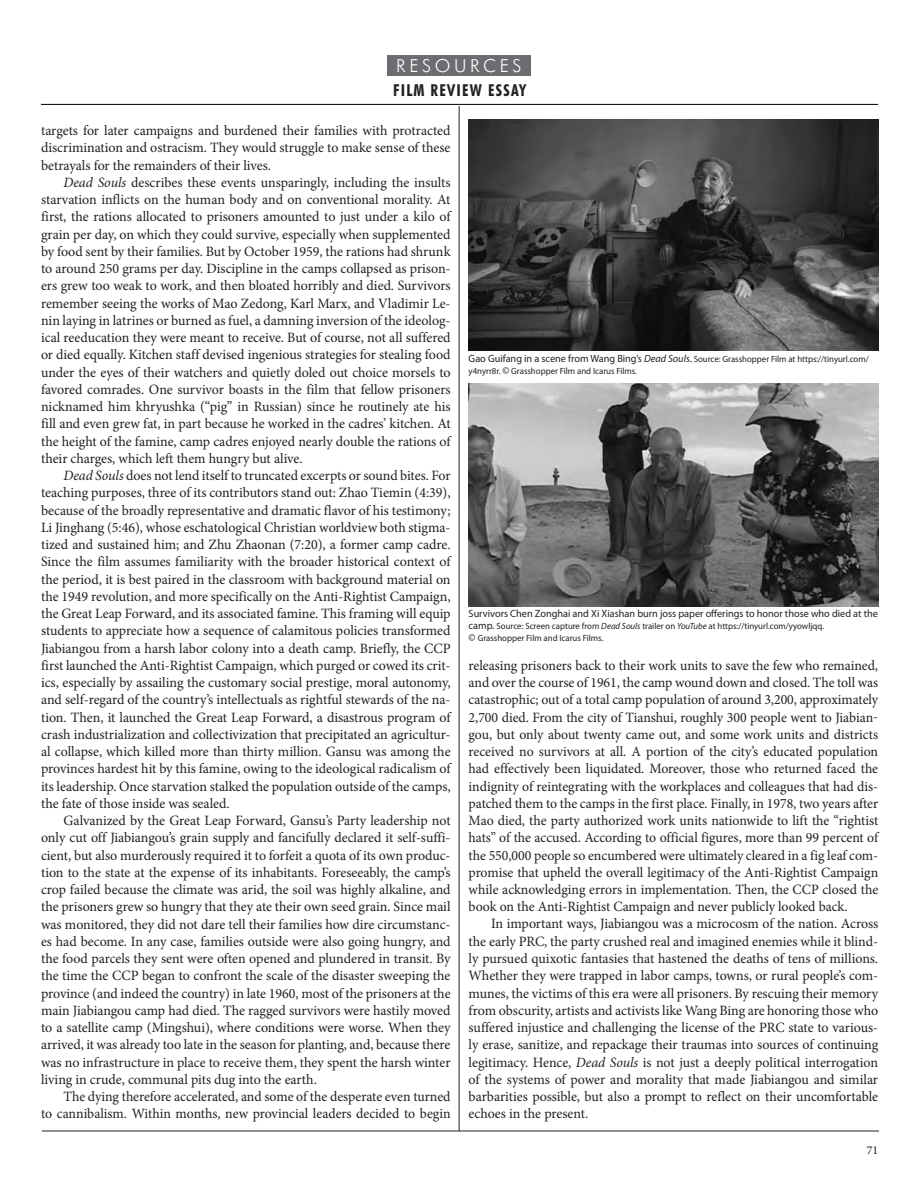
<style>
.page{position:relative;width:918px;height:1188px;background:#fff}
.page>*{position:absolute;margin:0;border:0;box-sizing:border-box;transform-origin:0 0}
.t1{font:300 18px "Futura BT";letter-spacing:.2em;color:#fff}
.t2{font:700 condensed 16.5px "Futura BT";letter-spacing:.075em;color:#231f20}
.t3{font:14.25px/17.2px "Minion Pro";letter-spacing:-.005em;color:#231f20;text-align:justify}
.t4{font:12px "Minion Pro";color:#231f20}
.t5{font:10.5px "Myriad Pro";color:#231f20}
.t6{font:9px/12px "Myriad Pro";color:#231f20}
.s1{font-style:italic}
.s2{font-size:10.5px}
.s3{font-style:italic;font-size:10.5px}
</style>
<div class="page">
<div style="left:387px;top:55px;width:144px;height:20px;background:#6c6d70"></div>
<hr style="left:41px;top:104px;width:837px;height:1px;background:#000">
<hr style="left:42px;top:1131px;width:837px;height:1px;background:#231f20">
<img style="left:469px;top:120px;width:409px;height:230px">
<img style="left:469px;top:384px;width:409px;height:223px">
<hr style="left:459px;top:106px;width:1px;height:1025px;background:#231f20">
<p class="t1" style="left:396px;top:55px;width:127px">RESOURCES</p>
<p class="t2" style="left:393px;top:80px;width:135px">FILM REVIEW ESSAY</p>
<p class="t3" style="left:41px;top:122px;width:411px">targets for later campaigns and burdened their families with protracted discrimination and ostracism. They would struggle to make sense of these betrayals for the remainders of their lives.</p>
<p class="t3" style="left:41px;top:174px;width:411px;text-indent:22px"><span class="s1">Dead Souls</span> describes these events unsparingly, including the insults starvation inflicts on the human body and on conventional morality. At first, the rations allocated to prisoners amounted to just under a kilo of grain per day, on which they could survive, especially when supplemented by food sent by their families. But by October 1959, the rations had shrunk to around 250 grams per day. Discipline in the camps collapsed as prison&shy;ers grew too weak to work, and then bloated horribly and died. Survivors remember seeing the works of Mao Zedong, Karl Marx, and Vladimir Le&shy;nin laying in latrines or burned as fuel, a damning inversion of the ideolog&shy;ical reeducation they were meant to receive. But of course, not all suffered or died equally. Kitchen staff devised ingenious strategies for stealing food under the eyes of their watchers and quietly doled out choice morsels to favored comrades. One survivor boasts in the film that fellow prisoners nicknamed him khryushka (“pig” in Russian) since he routinely ate his fill and even grew fat, in part because he worked in the cadres’ kitchen. At the height of the famine, camp cadres enjoyed nearly double the rations of their charges, which left them hungry but alive.</p>
<p class="t3" style="left:41px;top:467px;width:411px;text-indent:22px"><span class="s1">Dead Souls</span> does not lend itself to truncated excerpts or sound bites. For teaching purposes, three of its contributors stand out: Zhao Tiemin (4:39), because of the broadly representative and dramatic flavor of his testimony; Li Jinghang (5:46), whose eschatological Christian worldview both stigma&shy;tized and sustained him; and Zhu Zhaonan (7:20), a former camp cadre.<br>Since the film assumes familiarity with the broader historical context of the period, it is best paired in the classroom with background material on the 1949 revolution, and more specifically on the Anti-Rightist Campaign, the Great Leap Forward, and its associated famine. This framing will equip students to appreciate how a sequence of calamitous policies transformed Jiabiangou from a harsh labor colony into a death camp. Briefly, the CCP first launched the Anti-Rightist Campaign, which purged or cowed its crit&shy;ics, especially by assailing the customary social prestige, moral autonomy, and self-regard of the country’s intellectuals as rightful stewards of the na&shy;tion. Then, it launched the Great Leap Forward, a disastrous program of crash industrialization and collectivization that precipitated an agricultur&shy;al collapse, which killed more than thirty million. Gansu was among the provinces hardest hit by this famine, owing to the ideological radicalism of its leadership. Once starvation stalked the population outside of the camps, the fate of those inside was sealed.</p>
<p class="t3" style="left:41px;top:812px;width:411px;text-indent:22px">Galvanized by the Great Leap Forward, Gansu’s Party leadership not only cut off Jiabiangou’s grain supply and fancifully declared it self-suffi&shy;cient, but also murderously required it to forfeit a quota of its own produc&shy;tion to the state at the expense of its inhabitants. Foreseeably, the camp’s crop failed because the climate was arid, the soil was highly alkaline, and the prisoners grew so hungry that they ate their own seed grain. Since mail was monitored, they did not dare tell their families how dire circumstanc&shy;es had become. In any case, families outside were also going hungry, and the food parcels they sent were often opened and plundered in transit. By the time the CCP began to confront the scale of the disaster sweeping the province (and indeed the country) in late 1960, most of the prisoners at the main Jiabiangou camp had died. The ragged survivors were hastily moved to a satellite camp (Mingshui), where conditions were worse. When they arrived, it was already too late in the season for planting, and, because there was no infrastructure in place to receive them, they spent the harsh winter living in crude, communal pits dug into the earth.</p>
<p class="t3" style="left:41px;top:1088px;width:411px;text-align:right">The dying therefore accelerated, and some of the desperate even turned<br>to cannibalism. Within months, new provincial leaders decided to begin</p>
<p class="t6" style="left:469px;top:352px;width:402px"><span class="s2">Gao Guifang in a scene from Wang Bing’s</span> <span class="s3">Dead Souls</span><span class="s2">.</span> Source: Grasshopper Film at https://tinyurl.com/ y4nyrr8r. <span class="s2">©</span> Grasshopper Film and Icarus Films.</p>
<p class="t5" style="left:469px;top:607px;width:411px">Survivors Chen Zonghai and Xi Xiashan burn joss paper offerings to honor those who died at the</p>
<p class="t6" style="left:469px;top:620px;width:357px"><span class="s2">camp.</span> Source: Screen capture from <span class="s1">Dead Souls</span> trailer on <span class="s1">YouTube</span> at https://tinyurl.com/yyowljqq. <span class="s2">©</span> Grasshopper Film and Icarus Films.</p>
<p class="t3" style="left:469px;top:657px;width:411px">releasing prisoners back to their work units to save the few who remained, and over the course of 1961, the camp wound down and closed. The toll was catastrophic; out of a total camp population of around 3,200, approximately 2,700 died. From the city of Tianshui, roughly 300 people went to Jiabian&shy;gou, but only about twenty came out, and some work units and districts received no survivors at all. A portion of the city’s educated population had effectively been liquidated. Moreover, those who returned faced the indignity of reintegrating with the workplaces and colleagues that had dis&shy;patched them to the camps in the first place. Finally, in 1978, two years after Mao died, the party authorized work units nationwide to lift the “rightist hats” of the accused. According to official figures, more than 99 percent of the 550,000 people so encumbered were ultimately cleared in a fig leaf com&shy;promise that upheld the overall legitimacy of the Anti-Rightist Campaign while acknowledging errors in implementation. Then, the CCP closed the book on the Anti-Rightist Campaign and never publicly looked back.</p>
<p class="t3" style="left:469px;top:915px;width:411px;text-indent:22px">In important ways, Jiabiangou was a microcosm of the nation. Across the early PRC, the party crushed real and imagined enemies while it blind&shy;ly pursued quixotic fantasies that hastened the deaths of tens of millions.<br>Whether they were trapped in labor camps, towns, or rural people’s com&shy;munes, the victims of this era were all prisoners. By rescuing their memory from obscurity, artists and activists like Wang Bing are honoring those who suffered injustice and challenging the license of the PRC state to various&shy;ly erase, sanitize, and repackage their traumas into sources of continuing legitimacy. Hence, <span class="s1">Dead Souls</span> is not just a deeply political interrogation of the systems of power and morality that made Jiabiangou and similar barbarities possible, but also a prompt to reflect on their uncomfortable echoes in the present.</p>
<p class="t4" style="left:867px;top:1142px;width:13px">71</p>
</div>
